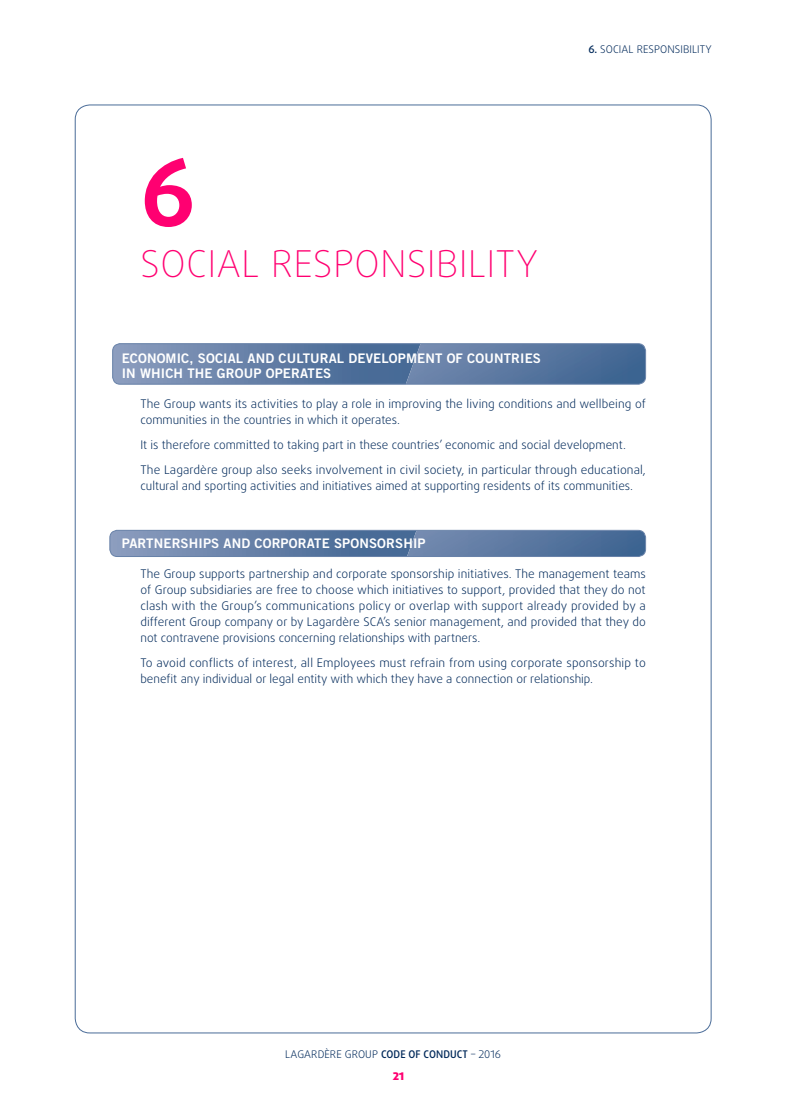
<style>
.page{position:relative;width:786px;height:1112px;background:#fff}
.page>*{position:absolute;margin:0;border:0;box-sizing:border-box;transform-origin:0 0}
.t1{font:700 92.5px "Daxline OT";color:#ff0071}
.t2{font:100 37px "Daxline OT";letter-spacing:.02em;color:#ff0071}
.t3{font:13.2px/14.5px "Trade Gothic LT Std Bd 2";letter-spacing:.01em;color:#fff}
.t4{font:300 11.9px/15.9px "Daxline OT";color:#00295a}
.t5{font:300 10.6px "Daxline OT";letter-spacing:.01em;color:#00295a}
.t6{font:900 10.6px "Daxline OT";color:#ff0071}
.s1{font-weight:500}
</style>
<div class="page">
<svg style="left:110px;top:530px;width:536px;height:27px;background:#647fa7"></svg>
<img style="left:407px;top:530px;width:239px;height:27px">
<div style="left:110px;top:530px;width:536px;height:27px;border:1px solid #6781a8;border-radius:7px"></div>
<svg style="left:113px;top:344px;width:533px;height:40px;background:#657fa7"></svg>
<img style="left:406px;top:344px;width:240px;height:39px">
<div style="left:112px;top:343px;width:534px;height:42px;border:1px solid #6781a8;border-radius:7px"></div>
<h1 class="t1" style="left:140px;top:151px;width:57px">6</h1>
<h2 class="t2" style="left:140px;top:242px;width:399px">SOCIAL RESPONSIBILITY</h2>
<p class="t5" style="left:588px;top:44px;width:125px"><span class="s1">6.</span> SOCIAL RESPONSIBILITY</p>
<p class="t3" style="left:122px;top:351px;width:421px">ECONOMIC, SOCIAL AND CULTURAL DEVELOPMENT OF COUNTRIES<br>IN WHICH THE GROUP OPERATES</p>
<p class="t4" style="left:140px;top:396px;width:507px">The Group wants its activities to play a role in improving the living conditions and wellbeing of communities in the countries in which it operates.</p>
<p class="t4" style="left:140px;top:433px;width:507px;line-height:25.2px">It is therefore committed to taking part in these countries’ economic and social development.<br>The Lagardère group also seeks involvement in civil society, in particular through educational,</p>
<p class="t4" style="left:140px;top:478px;width:494px">cultural and sporting activities and initiatives aimed at supporting residents of its communities.</p>
<p class="t3" style="left:122px;top:536px;width:305px">PARTNERSHIPS AND CORPORATE SPONSORSHIP</p>
<p class="t4" style="left:140px;top:567px;width:507px;text-align:justify">The Group supports partnership and corporate sponsorship initiatives. The management teams of Group subsidiaries are free to choose which initiatives to support, provided that they do not clash with the Group’s communications policy or overlap with support already provided by a different Group company or by Lagardère SCA’s senior management, and provided that they do not contravene provisions concerning relationships with partners.</p>
<p class="t4" style="left:140px;top:656px;width:507px">To avoid conflicts of interest, all Employees must refrain from using corporate sponsorship to benefit any individual or legal entity with which they have a connection or relationship.</p>
<p class="t5" style="left:285px;top:1049px;width:217px">LAGARDÈRE GROUP <span class="s1">CODE OF CONDUCT</span> – 2016</p>
<p class="t6" style="left:393px;top:1070px;width:13px">21</p>
</div>
